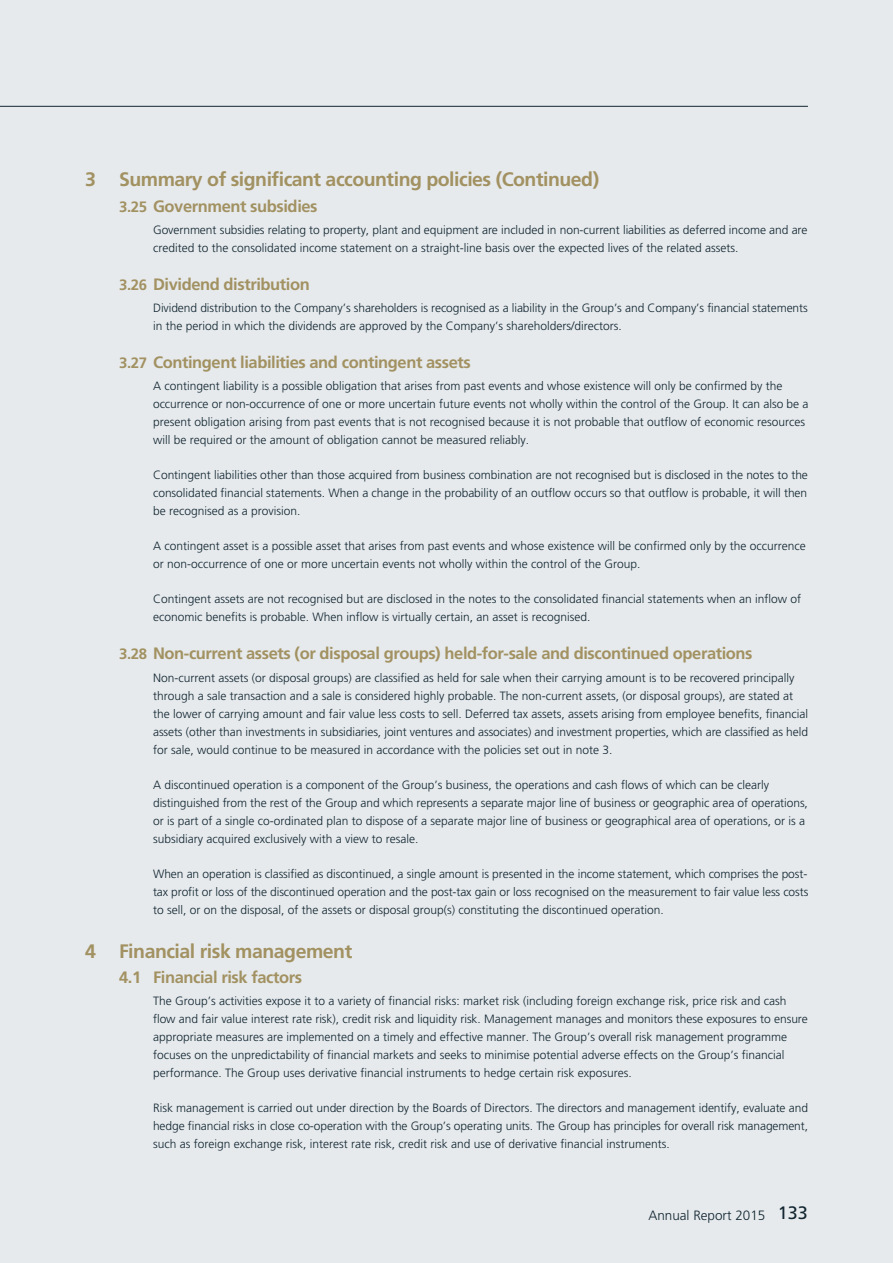
<style>
.page{position:relative;width:893px;height:1263px;background:#e6eaed}
.page>*{position:absolute;margin:0;border:0;box-sizing:border-box;transform-origin:0 0}
.t1{font:700 19.5px "Frutiger LT Std";letter-spacing:-.025em;color:#a29161}
.t2{font:700 16.5px "Frutiger LT Std";letter-spacing:-.025em;color:#a29161}
.t3{font:300 13.5px "Frutiger LT Std";color:#112530}
.t4{font:300 12px/18px "Frutiger LT Std";color:#112530}
.s1{font-size:15px}
.s2{font-weight:400;font-size:18px}
</style>
<div class="page">
<hr style="left:0;top:106px;width:808px;height:1px;background:#112530">
<h1 class="t1" style="left:85px;top:168px;width:516px">3 Summary of significant accounting policies (Continued)</h1>
<h2 class="t2" style="left:119px;top:196px;width:200px"><span class="s1">3.25</span> Government subsidies</h2>
<p class="t4" style="left:153px;top:221px;width:656px">Government subsidies relating to property, plant and equipment are included in non-current liabilities as deferred income and are credited to the consolidated income statement on a straight-line basis over the expected lives of the related assets.</p>
<h2 class="t2" style="left:119px;top:274px;width:192px"><span class="s1">3.26</span> Dividend distribution</h2>
<p class="t4" style="left:153px;top:299px;width:656px">Dividend distribution to the Company’s shareholders is recognised as a liability in the Group’s and Company’s financial statements in the period in which the dividends are approved by the Company’s shareholders/directors.</p>
<h2 class="t2" style="left:119px;top:353px;width:353px"><span class="s1">3.27</span> Contingent liabilities and contingent assets</h2>
<p class="t4" style="left:153px;top:377px;width:657px">A contingent liability is a possible obligation that arises from past events and whose existence will only be confirmed by the occurrence or non-occurrence of one or more uncertain future events not wholly within the control of the Group. It can also be a present obligation arising from past events that is not recognised because it is not probable that outflow of economic resources will be required or the amount of obligation cannot be measured reliably.</p>
<p class="t4" style="left:153px;top:466px;width:656px;text-align:justify">Contingent liabilities other than those acquired from business combination are not recognised but is disclosed in the notes to the consolidated financial statements. When a change in the probability of an outflow occurs so that outflow is probable, it will then be recognised as a provision.</p>
<p class="t4" style="left:153px;top:537px;width:654px">A contingent asset is a possible asset that arises from past events and whose existence will be confirmed only by the occurrence or non-occurrence of one or more uncertain events not wholly within the control of the Group.</p>
<p class="t4" style="left:153px;top:590px;width:650px">Contingent assets are not recognised but are disclosed in the notes to the consolidated financial statements when an inflow of economic benefits is probable. When inflow is virtually certain, an asset is recognised.</p>
<h2 class="t2" style="left:119px;top:644px;width:635px"><span class="s1">3.28</span> Non-current assets (or disposal groups) held-for-sale and discontinued operations</h2>
<p class="t4" style="left:153px;top:669px;width:657px">Non-current assets (or disposal groups) are classified as held for sale when their carrying amount is to be recovered principally through a sale transaction and a sale is considered highly probable. The non-current assets, (or disposal groups), are stated at the lower of carrying amount and fair value less costs to sell. Deferred tax assets, assets arising from employee benefits, financial assets (other than investments in subsidiaries, joint ventures and associates) and investment properties, which are classified as held for sale, would continue to be measured in accordance with the policies set out in note 3.</p>
<p class="t4" style="left:153px;top:776px;width:656px">A discontinued operation is a component of the Group’s business, the operations and cash flows of which can be clearly distinguished from the rest of the Group and which represents a separate major line of business or geographic area of operations, or is part of a single co-ordinated plan to dispose of a separate major line of business or geographical area of operations, or is a subsidiary acquired exclusively with a view to resale.</p>
<p class="t4" style="left:153px;top:865px;width:657px;text-align:justify">When an operation is classified as discontinued, a single amount is presented in the income statement, which comprises the post&shy;tax profit or loss of the discontinued operation and the post-tax gain or loss recognised on the measurement to fair value less costs to sell, or on the disposal, of the assets or disposal group(s) constituting the discontinued operation.</p>
<h1 class="t1" style="left:85px;top:939px;width:269px">4 Financial risk management</h1>
<h2 class="t2" style="left:119px;top:967px;width:185px">4.1 Financial risk factors</h2>
<p class="t4" style="left:153px;top:992px;width:656px">The Group’s activities expose it to a variety of financial risks: market risk (including foreign exchange risk, price risk and cash flow and fair value interest rate risk), credit risk and liquidity risk. Management manages and monitors these exposures to ensure appropriate measures are implemented on a timely and effective manner. The Group’s overall risk management programme focuses on the unpredictability of financial markets and seeks to minimise potential adverse effects on the Group’s financial performance. The Group uses derivative financial instruments to hedge certain risk exposures.</p>
<p class="t4" style="left:153px;top:1099px;width:657px;text-align:justify">Risk management is carried out under direction by the Boards of Directors. The directors and management identify, evaluate and hedge financial risks in close co-operation with the Group’s operating units. The Group has principles for overall risk management, such as foreign exchange risk, interest rate risk, credit risk and use of derivative financial instruments.</p>
<p class="t3" style="left:648px;top:1207px;width:161px">Annual Report 2015 <span class="s2">133</span></p>
</div>
